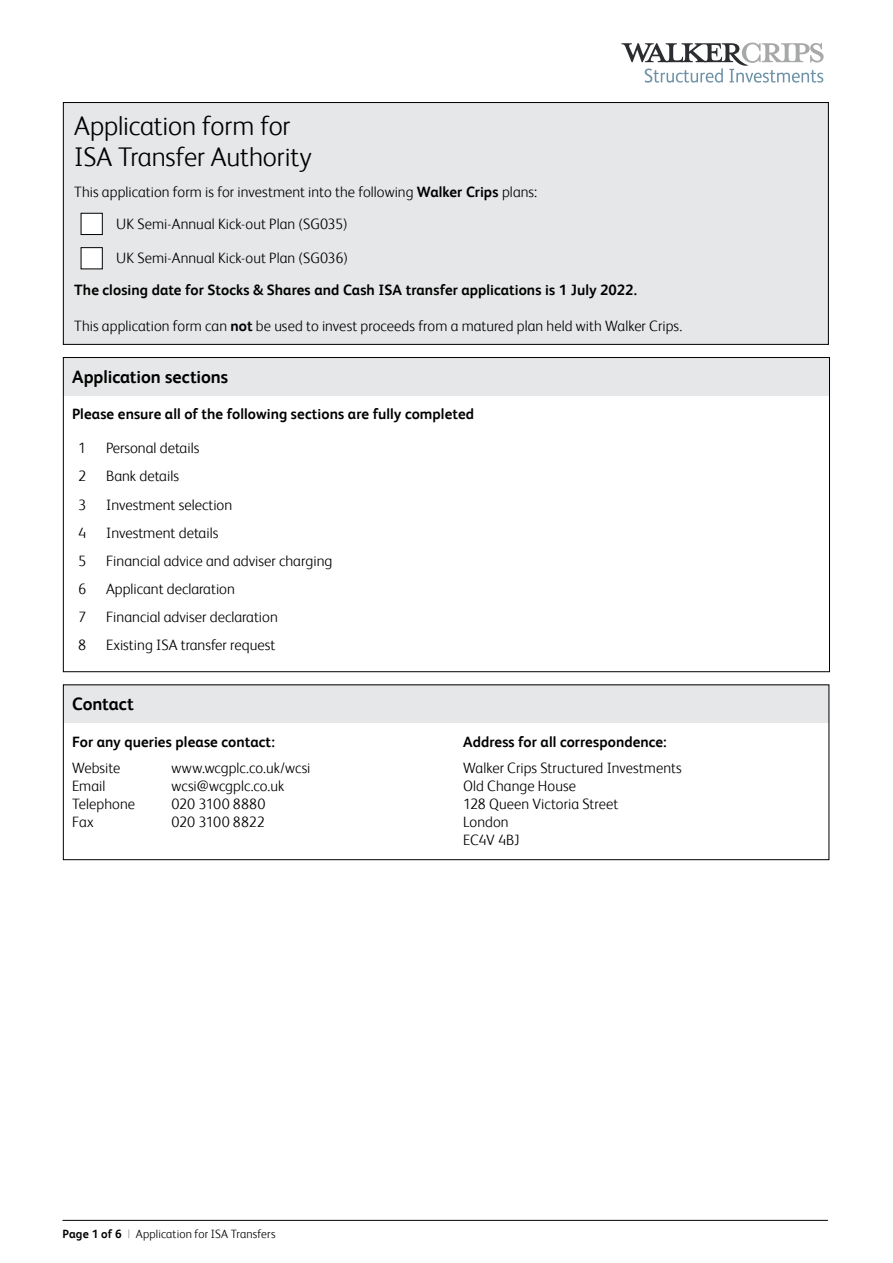
<style>
.page{position:relative;width:893px;height:1263px;background:#fff}
.page>*{position:absolute;margin:0;border:0;box-sizing:border-box;transform-origin:0 0}
.t1{font:300 27px/31.2px "FS Albert";letter-spacing:-.005em;color:#000}
.t2{font:700 18px "FS Albert";letter-spacing:-.005em;color:#000}
.t3{font:300 15px/18px "FS Albert";color:#000}
.t4{font:700 15px "FS Albert";letter-spacing:.005em;color:#000}
.t5{font:300 12px "FS Albert";letter-spacing:.015em;color:#000}
.s1{font-weight:700}
.s2{color:#939598}
</style>
<div class="page">
<hr style="left:62px;top:1220px;width:766px;height:1px;background:#000">
<svg style="left:621px;top:43px;width:203px;height:40px"></svg>
<div style="left:64px;top:357px;width:765px;height:39px;background:#e6e7e8"></div>
<div style="left:64px;top:685px;width:765px;height:38px;background:#e6e7e8"></div>
<div style="left:63px;top:685px;width:766px;height:175px;border:1px solid #000"></div>
<div style="left:63px;top:103px;width:765px;height:241px;background:#e6e7e8"></div>
<div style="left:63px;top:102px;width:766px;height:243px;border:1px solid #000"></div>
<div style="left:81px;top:213px;width:21px;height:22px;background:#fff"></div>
<div style="left:81px;top:213px;width:22px;height:22px;border:1px solid #000"></div>
<div style="left:81px;top:248px;width:21px;height:21px;background:#fff"></div>
<div style="left:81px;top:247px;width:22px;height:22px;border:1px solid #000"></div>
<h1 class="t1" style="left:74px;top:110px;width:239px">Application form for<br>ISA Transfer Authority</h1>
<p class="t3" style="left:116px;top:175px;width:422px;line-height:32.5px;text-indent:-42px">This application form is for investment into the following <span class="s1">Walker Crips</span> plans:<br>UK Semi-Annual Kick-out Plan (SG035)</p>
<p class="t3" style="left:116px;top:249px;width:233px">UK Semi-Annual Kick-out Plan (SG036)</p>
<p class="t4" style="left:74px;top:282px;width:564px">The closing date for Stocks &amp; Shares and Cash ISA transfer applications is 1 July 2022.</p>
<p class="t3" style="left:74px;top:317px;width:610px">This application form can <span class="s1">not</span> be used to invest proceeds from a matured plan held with Walker Crips.</p>
<p class="t2" style="left:72px;top:366px;width:158px">Application sections</p>
<p class="t4" style="left:72px;top:406px;width:404px">Please ensure all of the following sections are fully completed</p>
<p class="t3" style="left:78px;top:439px;width:10px">1</p>
<p class="t3" style="left:106px;top:439px;width:95px">Personal details</p>
<p class="t3" style="left:78px;top:467px;width:10px">2</p>
<p class="t3" style="left:106px;top:467px;width:74px">Bank details</p>
<p class="t3" style="left:78px;top:495px;width:10px">3</p>
<p class="t3" style="left:106px;top:495px;width:128px">Investment selection</p>
<p class="t3" style="left:78px;top:523px;width:10px">4</p>
<p class="t3" style="left:106px;top:523px;width:114px">Investment details</p>
<p class="t3" style="left:78px;top:551px;width:10px">5</p>
<p class="t3" style="left:106px;top:551px;width:228px">Financial advice and adviser charging</p>
<p class="t3" style="left:78px;top:580px;width:10px">6</p>
<p class="t3" style="left:106px;top:580px;width:130px">Applicant declaration</p>
<p class="t3" style="left:78px;top:608px;width:10px">7</p>
<p class="t3" style="left:106px;top:608px;width:173px">Financial adviser declaration</p>
<p class="t3" style="left:78px;top:636px;width:10px">8</p>
<p class="t3" style="left:106px;top:636px;width:171px">Existing ISA transfer request</p>
<p class="t2" style="left:72px;top:694px;width:63px">Contact</p>
<p class="t4" style="left:72px;top:733px;width:204px">For any queries please contact:</p>
<p class="t3" style="left:72px;top:759px;width:50px">Website</p>
<p class="t3" style="left:172px;top:759px;width:141px">www.wcgplc.co.uk/wcsi</p>
<p class="t3" style="left:72px;top:777px;width:35px">Email</p>
<p class="t3" style="left:172px;top:777px;width:114px">wcsi@wcgplc.co.uk</p>
<p class="t3" style="left:72px;top:795px;width:65px">Telephone</p>
<p class="t3" style="left:172px;top:795px;width:95px">020 3100 8880</p>
<p class="t3" style="left:72px;top:813px;width:23px">Fax</p>
<p class="t3" style="left:172px;top:813px;width:95px">020 3100 8822</p>
<p class="t5" style="left:62px;top:1226px;width:214px"><span class="s1">Page 1 of 6</span> <span class="s2">|</span> Application for ISA Transfers</p>
<p class="t4" style="left:463px;top:733px;width:205px">Address for all correspondence:</p>
<p class="t3" style="left:463px;top:759px;width:220px">Walker Crips Structured Investments<br>Old Change House<br>128 Queen Victoria Street<br>London<br>EC4V 4BJ</p>
</div>
